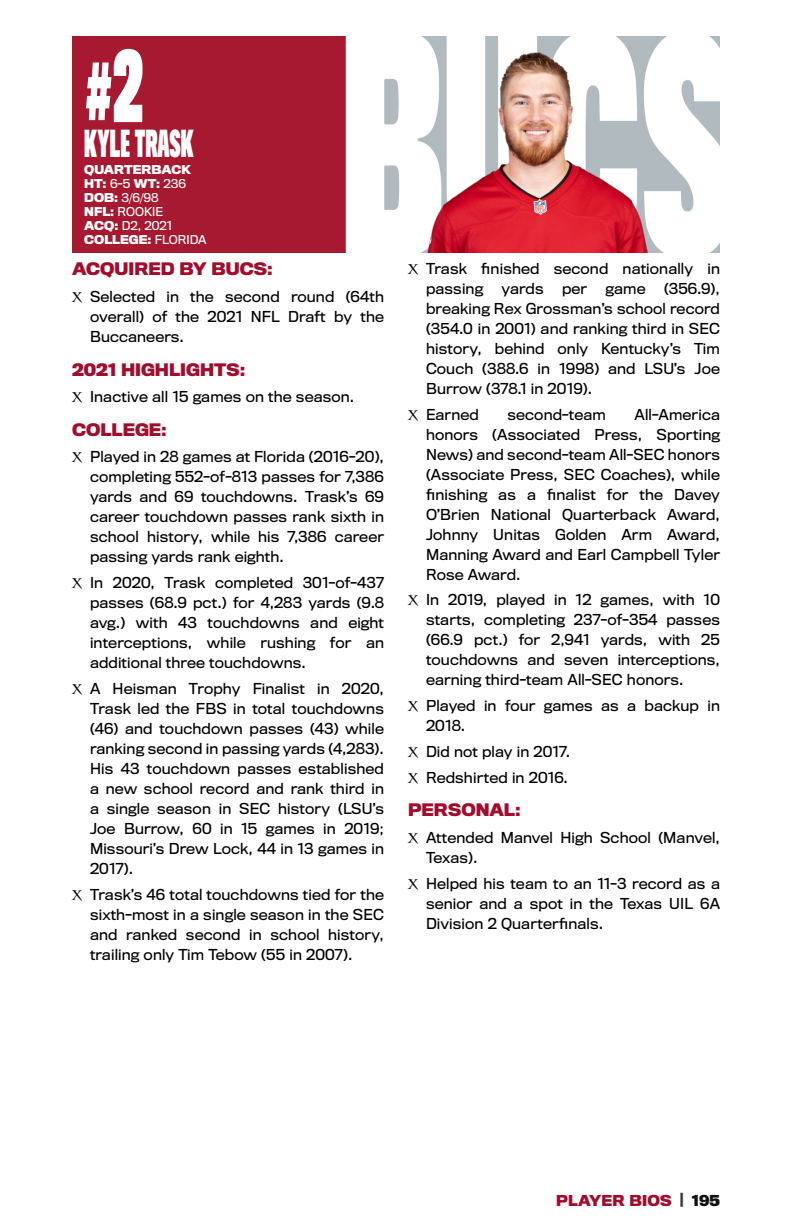
<style>
.page{position:relative;width:792px;height:1224px;background:#fff}
.page>*{position:absolute;margin:0;border:0;box-sizing:border-box;transform-origin:0 0}
.Veteran_Player_Numbe{font:800 76.8px "TB Vibrance";color:#fff;scale:1.05 1}
.Veteran_Player_Name{font:800 29px "TB Vibrance";color:#fff}
.Player_headers{font:700 16px "Titling Gothic FB";color:#a30d2d}
.t1{font:14px/20px "Titling Gothic FB";letter-spacing:.01em;color:#000;text-align:justify}
.t2{font:700 14px "Titling Gothic FB";letter-spacing:.01em;color:#a30d2d}
.Veteran_Vitals{font:700 11.4px "Titling Gothic FB";color:#fff}
.Veteran_Vitals-2{font:11.4px "Titling Gothic FB";color:#fff}
.s1{font-weight:400}
.s2{font-weight:700}
.s3{font-family:"Charlemagne Std";font-weight:700}
.s4{color:#3e3a35}
.s5{color:#101112}
</style>
<div class="page">
<img style="left:72px;top:36px;width:648px;height:216px">
<img style="left:376px;top:36px;width:324px;height:216px">
<p class="Veteran_Player_Numbe" style="left:84px;top:34px;width:57px">#2</p>
<p class="Veteran_Player_Name" style="left:84px;top:123px;width:111px">KYLE TRASK</p>
<p class="Veteran_Vitals" style="left:84px;top:162px;width:108px">QUARTERBACK</p>
<p class="Veteran_Vitals" style="left:84px;top:176px;width:103px">HT: <span class="s1">6-5</span> WT: <span class="s1">236</span></p>
<p class="Veteran_Vitals-2" style="left:84px;top:190px;width:76px"><span class="s2">DOB:</span> 3/6/98</p>
<p class="Veteran_Vitals-2" style="left:84px;top:204px;width:80px"><span class="s2">NFL:</span> ROOKIE</p>
<p class="Veteran_Vitals-2" style="left:84px;top:218px;width:89px"><span class="s2">ACQ:</span> D2, 2021</p>
<p class="Veteran_Vitals" style="left:84px;top:232px;width:124px">COLLEGE: <span class="s1">FLORIDA</span></p>
<p class="Player_headers" style="left:72px;top:259px;width:202px">ACQUIRED BY BUCS:</p>
<p class="t1" style="left:90px;top:286px;width:296px;text-indent:-18px"><span class="s3">X</span> Selected in the second round (64th overall) of the 2021 NFL Draft by the Buccaneers.</p>
<p class="Player_headers" style="left:72px;top:359px;width:175px">2021 HIGHLIGHTS:</p>
<p class="t1" style="left:72px;top:387px;width:284px"><span class="s3">X</span> Inactive all 15 games on the season.</p>
<p class="Player_headers" style="left:72px;top:420px;width:96px">COLLEGE:</p>
<p class="t1" style="left:90px;top:447px;width:296px;text-indent:-18px"><span class="s3">X</span> Played in 28 games at Florida (2016-20), completing 552-of-813 passes for 7,386 yards and 69 touchdowns. Trask’s 69 career touchdown passes rank sixth in school history, while his 7,386 career passing yards rank eighth.</p>
<p class="t1" style="left:90px;top:573px;width:296px;text-indent:-18px"><span class="s3">X</span> In 2020, Trask completed 301-of-437 passes (68.9 pct.) for 4,283 yards (9.8 avg.) with 43 touchdowns and eight interceptions, while rushing for an additional three touchdowns.</p>
<p class="t1" style="left:90px;top:678px;width:296px;text-indent:-18px"><span class="s3">X</span> A Heisman Trophy Finalist in 2020, Trask led the FBS in total touchdowns (46) and touchdown passes (43) while ranking second in passing yards (4,283).<br>His 43 touchdown passes established a new school record and rank third in a single season in SEC history (LSU’s Joe Burrow, 60 in 15 games in 2019; Missouri’s Drew Lock, 44 in 13 games in 2017).</p>
<p class="t1" style="left:90px;top:884px;width:296px;text-indent:-18px"><span class="s3">X</span> Trask’s 46 total touchdowns tied for the sixth-most in a single season in the SEC and ranked second in school history, trailing only Tim Tebow (55 in 2007).</p>
<p class="t1" style="left:426px;top:258px;width:296px;text-indent:-18px"><span class="s3">X</span> Trask finished second nationally in passing</p>
<p class="t1" style="left:426px;top:278px;width:296px;text-indent:238px">(356.9), breaking Rex Grossman’s school record (354.0 in 2001) and ranking third in SEC history, behind only Kentucky’s Tim Couch (388.6 in 1998) and LSU’s Joe Burrow (378.1 in 2019).</p>
<p class="t1" style="left:408px;top:404px;width:72px"><span class="s3">X</span> Earned</p>
<p class="t1" style="left:507px;top:404px;width:100px">second-team</p>
<p class="t1" style="left:502px;top:278px;width:44px">yards</p>
<p class="t1" style="left:562px;top:278px;width:27px">per</p>
<p class="t1" style="left:606px;top:278px;width:42px">game</p>
<p class="t1" style="left:426px;top:404px;width:296px;text-indent:209px">All-America honors (Associated Press, Sporting News) and second-team All-SEC honors (Associate Press, SEC Coaches), while finishing as a finalist for the Davey O’Brien National Quarterback Award, Johnny Unitas Golden Arm Award, Manning Award and Earl Campbell Tyler Rose Award.</p>
<p class="t1" style="left:426px;top:590px;width:296px;text-indent:-18px"><span class="s3">X</span> In 2019, played in 12 games, with 10 starts, completing 237-of-354 passes (66.9 pct.) for 2,941 yards, with 25 touchdowns and seven interceptions, earning third-team All-SEC honors.</p>
<p class="t1" style="left:426px;top:696px;width:295px;text-indent:-18px"><span class="s3">X</span> Played in four games as a backup in<br>2018.</p>
<p class="t1" style="left:408px;top:741px;width:164px"><span class="s3">X</span> Did not play in 2017.</p>
<p class="t1" style="left:408px;top:767px;width:162px"><span class="s3">X</span> Redshirted in 2016.</p>
<p class="Player_headers" style="left:408px;top:800px;width:114px">PERSONAL:</p>
<p class="t1" style="left:426px;top:827px;width:296px;text-indent:-18px"><span class="s3">X</span> Attended Manvel High School (Manvel,<br>Texas).</p>
<p class="t1" style="left:426px;top:873px;width:296px;text-indent:-18px"><span class="s3">X</span> Helped his team to an 11-3 record as a senior and a spot in the Texas UIL 6A Division 2 Quarterfinals.</p>
<p class="t2" style="left:556px;top:1191px;width:165px">PLAYER BIOS <span class="s4">|</span> <span class="s5">195</span></p>
</div>
